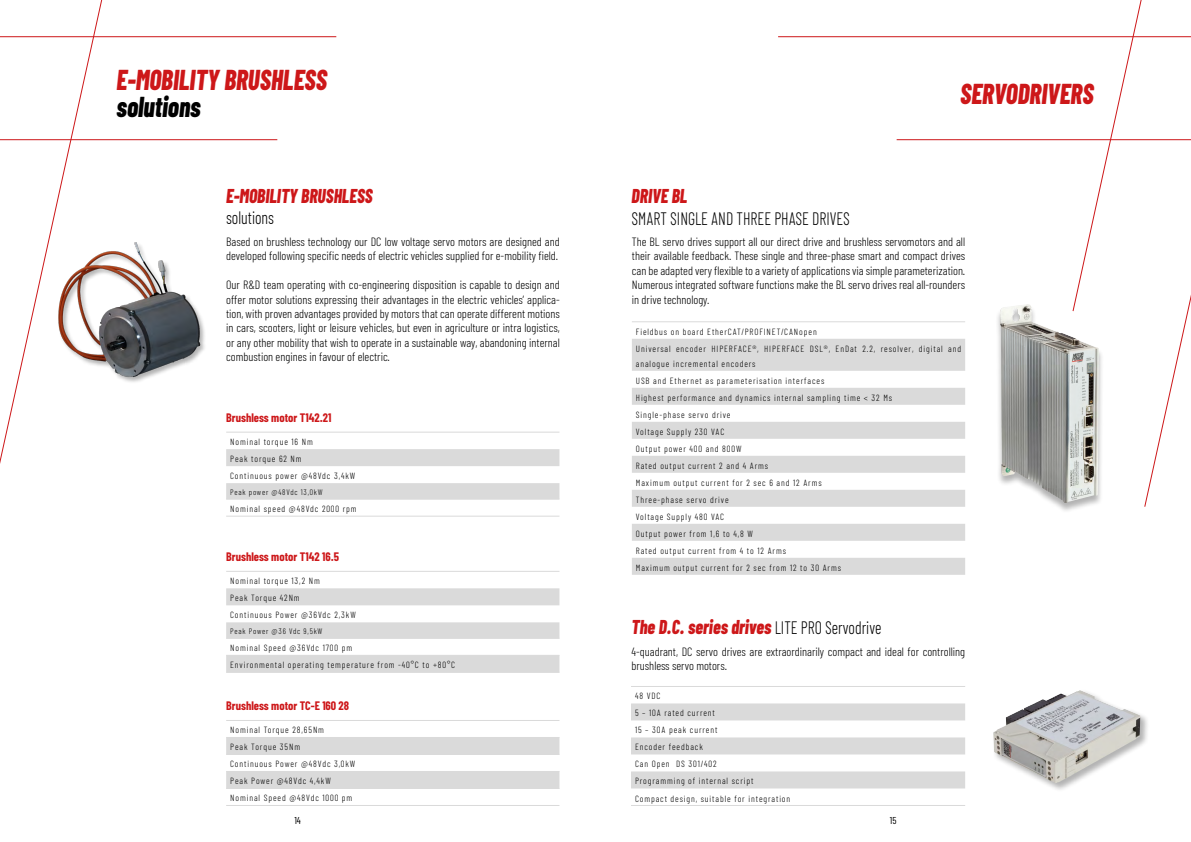
<style>
.page{position:relative;width:1191px;height:842px;background:#fff}
.page>*{position:absolute;margin:0;border:0;box-sizing:border-box;transform-origin:0 0}
.t1{font:italic 800 28.7px "Barlow Condensed";color:#cd1719;scale:.88 1}
.t2{font:italic 800 28.7px "Barlow Condensed";color:#000;scale:.88 1}
.t3{font:italic 800 20px "Barlow Condensed";color:#cd1719;scale:.88 1}
.t4{font:300 18px "Barlow Condensed";color:#000;scale:.88 1}
.t5{font:300 12px/14.4px "Barlow Condensed";color:#000;text-align:justify}
.t6{font:700 12px "Barlow Condensed";color:#cd1719}
.t7{font:10px "Barlow Condensed";color:#000}
.t8{font:300 9px/17px "Barlow Condensed";letter-spacing:.1em;color:#000}
.t9{font:300 8px "Barlow Condensed";letter-spacing:.1em;color:#000}
.s1{font-weight:300;font-style:normal;font-size:18px;color:#000}
</style>
<div class="page">
<svg style="left:632px;top:339px;width:333px;height:236px;fill:#dadada"></svg>
<hr style="left:632px;top:321px;width:333px;height:1px;background:#dadada">
<svg style="left:0;top:0;width:124px;height:464px"></svg>
<svg style="left:0;top:0;width:37px;height:312px"></svg>
<hr style="left:0;top:36px;width:336px;height:1px;background:#cd1719">
<hr style="left:0;top:139px;width:277px;height:1px;background:#cd1719">
<svg style="left:869px;top:0;width:322px;height:508px"></svg>
<hr style="left:778px;top:36px;width:413px;height:1px;background:#cd1719">
<hr style="left:896px;top:139px;width:295px;height:1px;background:#cd1719">
<div style="left:994px;top:304px;width:110px;height:210px;background:#000;opacity:.3"></div>
<img style="left:999px;top:305px;width:100px;height:198px">
<div style="left:992px;top:689px;width:157px;height:103px;background:#000;opacity:.3"></div>
<img style="left:996px;top:690px;width:83px;height:40px">
<svg style="left:631px;top:703px;width:334px;height:85px"></svg>
<hr style="left:631px;top:686px;width:334px;height:1px;background:#dadada">
<hr style="left:631px;top:805px;width:334px;height:1px;background:#dadada">
<svg style="left:226px;top:449px;width:333px;height:50px"></svg>
<hr style="left:226px;top:499px;width:333px;height:1px;background:#dadada">
<hr style="left:226px;top:516px;width:333px;height:1px;background:#dadada">
<hr style="left:226px;top:432px;width:333px;height:1px;background:#dadada">
<svg style="left:226px;top:588px;width:333px;height:84px"></svg>
<hr style="left:226px;top:638px;width:333px;height:1px;background:#dadada">
<hr style="left:226px;top:672px;width:333px;height:1px;background:#dadada">
<hr style="left:226px;top:655px;width:333px;height:1px;background:#dadada">
<hr style="left:226px;top:571px;width:333px;height:1px;background:#dadada">
<svg style="left:226px;top:738px;width:333px;height:50px"></svg>
<hr style="left:226px;top:720px;width:333px;height:1px;background:#dadada">
<hr style="left:226px;top:737px;width:333px;height:1px;background:#dadada">
<hr style="left:226px;top:788px;width:333px;height:1px;background:#dadada">
<hr style="left:226px;top:805px;width:333px;height:1px;background:#dadada">
<hr style="left:226px;top:754px;width:333px;height:1px;background:#dadada">
<hr style="left:226px;top:771px;width:333px;height:1px;background:#dadada">
<img style="left:11px;top:225px;width:194px;height:173px">
<h1 class="t1" style="left:117px;top:62px;width:240px">E-MOBILITY BRUSHLESS</h1>
<h1 class="t2" style="left:117px;top:89px;width:97px">solutions</h1>
<h2 class="t3" style="left:226px;top:183px;width:168px">E-MOBILITY BRUSHLESS</h2>
<h3 class="t4" style="left:226px;top:207px;width:56px">solutions</h3>
<h3 class="t5" style="left:226px;top:234px;width:335px">Based on brushless technology our DC low voltage servo motors are designed and developed following specific needs of electric vehicles supplied for e-mobility field.</h3>
<p class="t5" style="left:226px;top:277px;width:335px">Our R&amp;D team operating with co-engineering disposition is capable to design and offer motor solutions expressing their advantages in the electric vehicles’ applica&shy;tion, with proven advantages provided by motors that can operate different motions in cars, scooters, light or leisure vehicles, but even in agriculture or intra logistics, or any other mobility that wish to operate in a sustainable way, abandoning internal combustion engines in favour of electric.</p>
<h3 class="t6" style="left:226px;top:410px;width:107px">Brushless motor T142.21</h3>
<p class="t8" style="left:230px;top:433px;width:127px">Nominal torque 16 Nm<br>Peak torque 62 Nm<br>Continuous power @48Vdc 3,4kW</p>
<p class="t9" style="left:230px;top:487px;width:94px">Peak power @48Vdc 13,0kW</p>
<p class="t8" style="left:230px;top:500px;width:128px">Nominal speed @48Vdc 2000 rpm</p>
<h3 class="t6" style="left:226px;top:549px;width:114px">Brushless motor T142 16.5</h3>
<p class="t8" style="left:230px;top:572px;width:127px">Nominal torque 13,2 Nm<br>Peak Torque 42Nm<br>Continuous Power @36Vdc 2,3kW</p>
<p class="t9" style="left:230px;top:626px;width:94px">Peak Power @36 Vdc 9,5kW</p>
<p class="t8" style="left:230px;top:639px;width:226px">Nominal Speed @36Vdc 1700 pm<br>Environmental operating temperature from -40°C to +80°C</p>
<h3 class="t6" style="left:226px;top:698px;width:124px">Brushless motor TC-E 160 28</h3>
<p class="t8" style="left:230px;top:721px;width:127px">Nominal Torque 28,65Nm<br>Peak Torque 35Nm<br>Continuous Power @48Vdc 3,0kW<br>Peak Power @48Vdc 4,4kW<br>Nominal Speed @48Vdc 1000 pm</p>
<h1 class="t1" style="left:960px;top:76px;width:153px">SERVODRIVERS</h1>
<h2 class="t3" style="left:631px;top:183px;width:65px">DRIVE BL</h2>
<h3 class="t4" style="left:631px;top:207px;width:250px">SMART SINGLE AND THREE PHASE DRIVES</h3>
<p class="t5" style="left:632px;top:234px;width:335px">The BL servo drives support all our direct drive and brushless servomotors and all their available feedback. These single and three-phase smart and compact drives can be adapted very flexible to a variety of applications via simple parameterization.<br>Numerous integrated software functions make the BL servo drives real all-rounders in drive technology.</p>
<p class="t8" style="left:636px;top:323px;width:327px">Fieldbus on board EtherCAT/PROFINET/CANopen<br>Universal encoder HIPERFACE®, HIPERFACE DSL®, EnDat 2.2, resolver, digital and</p>
<p class="t8" style="left:636px;top:355px;width:258px">analogue incremental encoders<br>USB and Ethernet as parameterisation interfaces<br>Highest performance and dynamics internal sampling time &lt; 32 Ms Single-phase servo drive<br>Voltage Supply 230 VAC<br>Output power 400 and 800W<br>Rated output current 2 and 4 Arms<br>Maximum output current for 2 sec 6 and 12 Arms<br>Three-phase servo drive<br>Voltage Supply 480 VAC<br>Output power from 1,6 to 4,8 W<br>Rated output current from 4 to 12 Arms<br>Maximum output current for 2 sec from 12 to 30 Arms</p>
<h2 class="t3" style="left:631px;top:614px;width:285px">The D.C. series drives <span class="s1">LITE PRO Servodrive</span></h2>
<h3 class="t5" style="left:631px;top:644px;width:335px">4-quadrant, DC servo drives are extraordinarily compact and ideal for controlling brushless servo motors.</h3>
<p class="t8" style="left:635px;top:687px;width:157px">48 VDC<br>5 – 10A rated current<br>15 – 30A peak current<br>Encoder feedback<br>Can Open DS 301/402<br>Programming of internal script<br>Compact design, suitable for integration</p>
<p class="t7" style="left:294px;top:814px;width:8px">14</p>
<p class="t7" style="left:890px;top:814px;width:8px">15</p>
</div>
